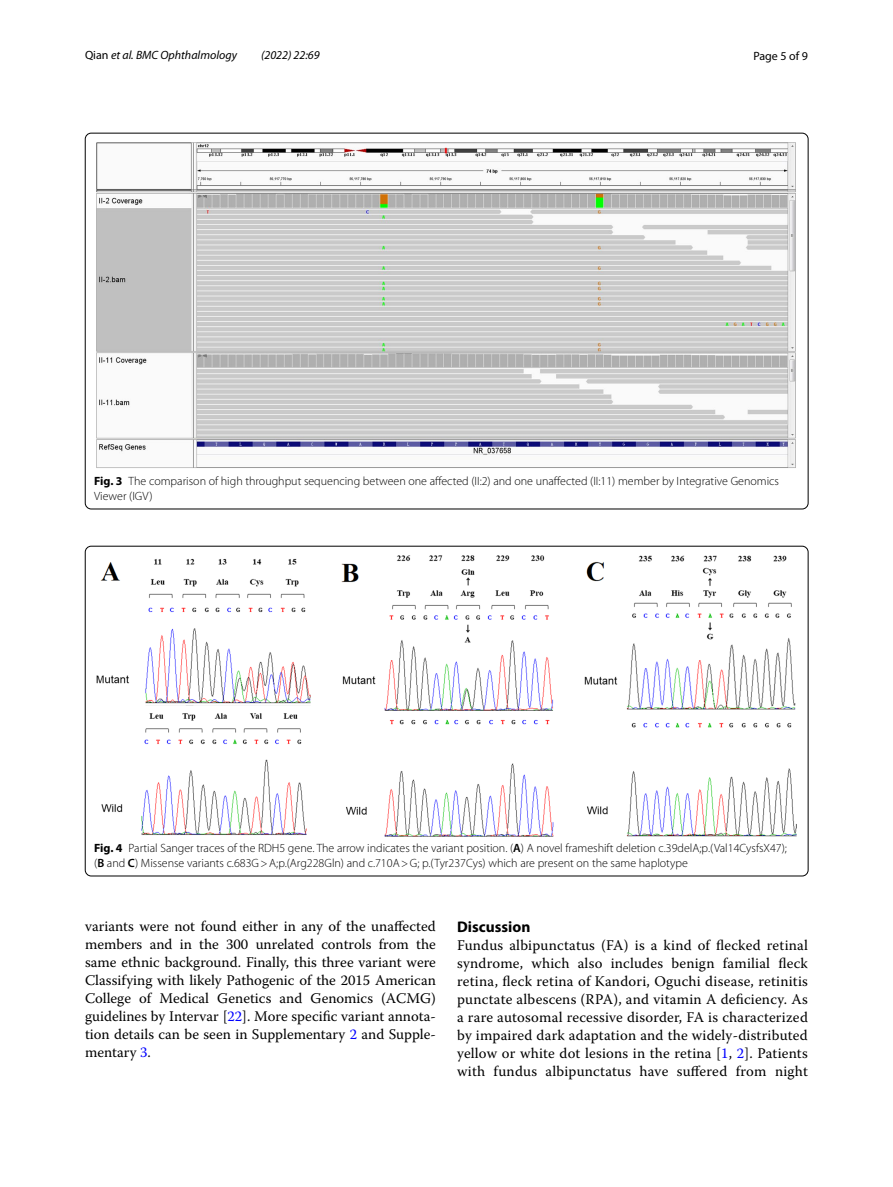
<style>
.page{position:relative;width:893px;height:1187px;background:#fff}
.page>*{position:absolute;margin:0;border:0;box-sizing:border-box;transform-origin:0 0}
.t1{font:700 15.45px "Myriad Pro";color:#000}
.t2{font:14.7px/18px "Warnock Pro";letter-spacing:.005em;color:#000;text-align:justify}
.t3{font:300 12px/15px "Myriad Pro";color:#000}
.t4{font:italic 12px "Myriad Pro";color:#000}
.t5{font:12px "Myriad Pro";color:#000}
.s1{font-style:normal}
.s2{font-weight:700}
.s3{font-weight:600}
.s4{color:#00f}
</style>
<div class="page">
<img style="left:96px;top:142px;width:700px;height:326px">
<img style="left:96px;top:555px;width:701px;height:281px">
<p class="t4" style="left:85px;top:48px;width:153px"><span class="s1">Qian</span> et al. BMC Ophthalmology</p>
<p class="t4" style="left:261px;top:48px;width:60px">(2022) 22:69</p>
<p class="t5" style="left:753px;top:48px;width:56px">Page 5 of 9</p>
<p class="t3" style="left:94px;top:473px;width:686px"><span class="s2">Fig. 3</span> The comparison of high throughput sequencing between one affected (II:2) and one unaffected (II:11) member by Integrative Genomics<br>Viewer (IGV)</p>
<p class="t3" style="left:94px;top:840px;width:694px"><span class="s2">Fig. 4</span> Partial Sanger traces of the RDH5 gene. The arrow indicates the variant position. (<span class="s3">A</span>) A novel frameshift deletion c.39delA;p.(Val14CysfsX47); (<span class="s3">B</span> and <span class="s3">C</span>) Missense variants c.683G&gt;A;p.(Arg228Gln) and c.710A&gt;G; p.(Tyr237Cys) which are present on the same haplotype</p>
<p class="t2" style="left:85px;top:916px;width:352px">variants were not found either in any of the unaffected members and in the 300 unrelated controls from the same ethnic background. Finally, this three variant were Classifying with likely Pathogenic of the 2015 American College of Medical Genetics and Genomics (ACMG) guidelines by Intervar [<span class="s4">22</span>]. More specific variant annota&shy;tion details can be seen in Supplementary <span class="s4">2</span> and Supple&shy;mentary <span class="s4">3</span>.</p>
<p class="t1" style="left:457px;top:916px;width:75px">Discussion</p>
<p class="t2" style="left:457px;top:935px;width:352px">Fundus albipunctatus (FA) is a kind of flecked retinal syndrome, which also includes benign familial fleck retina, fleck retina of Kandori, Oguchi disease, retinitis punctate albescens (RPA), and vitamin A deficiency. As a rare autosomal recessive disorder, FA is characterized by impaired dark adaptation and the widely-distributed yellow or white dot lesions in the retina [<span class="s4">1</span>, <span class="s4">2</span>]. Patients with fundus albipunctatus have suffered from night</p>
</div>
